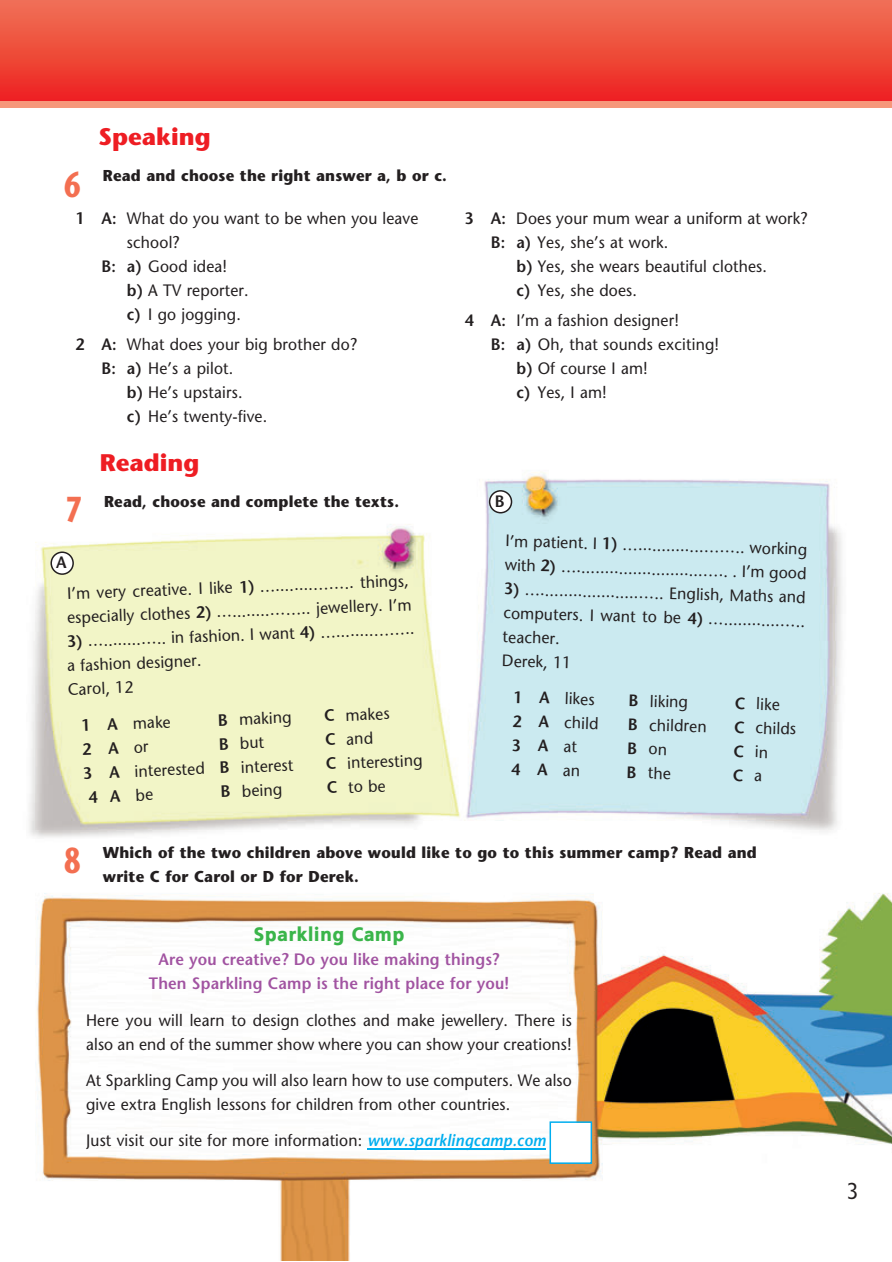
<style>
.page{position:relative;width:892px;height:1262px;background:#fff}
.page>*{position:absolute;margin:0;border:0;box-sizing:border-box;transform-origin:0 0}
.t1{font:700 36px "Stone Sans Std";color:#f36f51;scale:.7 1}
.t2{font:700 24px "Stone Sans Std";color:#ee1d23}
.t3{font:24px "Hypatia Sans Pro";color:#231f20}
.t4{font:900 19.5px "PF Catalog";letter-spacing:.01em;color:#3ab54a;scale:.95 1}
.t5{font:500 16.5px/24.2px "Stone Sans Std";letter-spacing:.01em;color:#231f20;scale:.95 1}
.t6{font:600 16.5px/24px "Stone Sans Std";letter-spacing:.01em;color:#a153a1;text-align:center;scale:.95 1}
.t7{font:600 16.5px "Stone Sans Std";color:#231f20;scale:.95 1}
.t8{font:700 15.75px/24px "Stone Sans Std";letter-spacing:.015em;color:#231f20;scale:.95 1}
.s1{font-weight:600}
.s2{font-weight:500}
.s3{font-weight:600;font-style:italic;color:#00aeef}
</style>
<div class="page">
<img style="left:29px;top:471px;width:862px;height:789px">
<div style="left:0;top:37px;width:891px;height:70px;background:#f6977a"></div>
<div style="left:0;top:0;width:891px;height:101px;background:linear-gradient(to bottom,#f07456,#ed2220)"></div>
<svg style="left:50px;top:551px;width:24px;height:24px"></svg>
<svg style="left:488px;top:490px;width:24px;height:23px"></svg>
<hr style="left:367px;top:1147px;width:41px;height:2px;background:#00aeef">
<hr style="left:408px;top:1147px;width:138px;height:2px;background:#00aeef">
<div style="left:551px;top:1123px;width:39px;height:39px;background:#fff"></div>
<div style="left:549px;top:1121px;width:43px;height:43px;border:2px solid #00aeef"></div>
<svg style="left:628px;top:742px;width:37px;height:13px"></svg>
<svg style="left:734px;top:745px;width:32px;height:13px"></svg>
<svg style="left:733px;top:769px;width:28px;height:13px"></svg>
<h2 class="t2" style="left:99px;top:128px;width:113px">Speaking</h2>
<h1 class="t1" style="left:65px;top:170px;width:24px">6</h1>
<p class="t8" style="left:103px;top:165px;width:363px">Read and choose the right answer a, b or c.</p>
<p class="t5" style="left:75px;top:208px;width:362px"><span class="s1">1 A:</span> What do you want to be when you leave</p>
<p class="t5" style="left:127px;top:232px;width:57px">school?</p>
<p class="t5" style="left:101px;top:256px;width:134px"><span class="s1">B: a)</span> Good idea!</p>
<p class="t5" style="left:127px;top:280px;width:130px"><span class="s1">b)</span> A TV reporter.</p>
<p class="t5" style="left:127px;top:304px;width:121px"><span class="s1">c)</span> I go jogging.</p>
<p class="t5" style="left:75px;top:334px;width:298px"><span class="s1">2 A:</span> What does your big brother do?</p>
<p class="t5" style="left:101px;top:358px;width:140px"><span class="s1">B: a)</span> He’s a pilot.</p>
<p class="t5" style="left:127px;top:382px;width:123px"><span class="s1">b)</span> He’s upstairs.</p>
<p class="t5" style="left:127px;top:406px;width:149px"><span class="s1">c)</span> He’s twenty-five.</p>
<h2 class="t2" style="left:100px;top:453px;width:101px">Reading</h2>
<h1 class="t1" style="left:66px;top:496px;width:24px">7</h1>
<p class="t8" style="left:104px;top:491px;width:312px">Read, choose and complete the texts.</p>
<p class="t7" style="left:56px;top:556px;width:13px">A</p>
<p class="t5" style="left:66px;top:583px;width:364px;rotate:-2deg">I’m very creative. I like <span class="s1">1)</span> …........…….. things, especially clothes <span class="s1">2)</span> …........…….. jewellery. I’m</p>
<p class="t5" style="left:66px;top:630px;width:368px;rotate:-2deg"><span class="s1">3)</span> …........….. in fashion. I want <span class="s1">4)</span> …........…….. a fashion designer.<br>Carol, 12</p>
<p class="t5" style="left:81px;top:714px;width:96px;rotate:-2deg"><span class="s1">1 A</span> make</p>
<p class="t5" style="left:217px;top:709px;width:79px;rotate:-2deg"><span class="s1">B</span> making</p>
<p class="t5" style="left:324px;top:705px;width:70px;rotate:-2deg"><span class="s1">C</span> makes</p>
<p class="t7" style="left:82px;top:742px;width:71px;rotate:-2deg">2 A <span class="s2">or</span></p>
<p class="t5" style="left:218px;top:733px;width:49px;rotate:-2deg"><span class="s1">B</span> but</p>
<p class="t5" style="left:325px;top:729px;width:52px;rotate:-2deg"><span class="s1">C</span> and</p>
<p class="t5" style="left:83px;top:762px;width:223px;rotate:-2deg"><span class="s1">3 A</span> interested <span class="s1">B</span> interest</p>
<p class="t5" style="left:325px;top:753px;width:103px;rotate:-2deg"><span class="s1">C</span> interesting</p>
<p class="t7" style="left:88px;top:790px;width:69px;rotate:-2deg">4 A <span class="s2">be</span></p>
<p class="t5" style="left:220px;top:781px;width:66px;rotate:-2deg"><span class="s1">B</span> being</p>
<p class="t5" style="left:326px;top:777px;width:63px;rotate:-2deg"><span class="s1">C</span> to be</p>
<p class="t5" style="left:464px;top:208px;width:362px"><span class="s1">3 A:</span> Does your mum wear a uniform at work?</p>
<p class="t5" style="left:490px;top:232px;width:188px"><span class="s1">B: a)</span> Yes, she’s at work.</p>
<p class="t5" style="left:516px;top:256px;width:265px"><span class="s1">b)</span> Yes, she wears beautiful clothes.</p>
<p class="t5" style="left:516px;top:280px;width:128px"><span class="s1">c)</span> Yes, she does.</p>
<p class="t5" style="left:464px;top:310px;width:227px"><span class="s1">4 A:</span> I’m a fashion designer!</p>
<p class="t5" style="left:490px;top:334px;width:242px"><span class="s1">B: a)</span> Oh, that sounds exciting!</p>
<p class="t5" style="left:516px;top:358px;width:140px"><span class="s1">b)</span> Of course I am!</p>
<p class="t5" style="left:516px;top:382px;width:97px"><span class="s1">c)</span> Yes, I am!</p>
<p class="t7" style="left:494px;top:494px;width:12px">B</p>
<p class="t5" style="left:506px;top:529px;width:319px;rotate:2deg">I’m patient. I <span class="s1">1)</span> …..............…….. working with <span class="s1">2)</span> …...........................….. . I’m good</p>
<p class="t5" style="left:504px;top:577px;width:319px;rotate:2deg"><span class="s1">3)</span> ….....................….. English, Maths and computers. I want to be <span class="s1">4)</span> …............….. teacher.<br>Derek, 11</p>
<p class="t5" style="left:513px;top:686px;width:87px;rotate:2deg"><span class="s1">1 A</span> likes</p>
<p class="t5" style="left:629px;top:689px;width:64px;rotate:2deg"><span class="s1">B</span> liking</p>
<p class="t5" style="left:735px;top:692px;width:49px;rotate:2deg"><span class="s1">C</span> like</p>
<p class="t5" style="left:513px;top:710px;width:92px;rotate:2deg"><span class="s1">2 A</span> child</p>
<p class="t5" style="left:628px;top:713px;width:84px;rotate:2deg"><span class="s1">B</span> children</p>
<p class="t5" style="left:734px;top:716px;width:66px;rotate:2deg"><span class="s1">C</span> childs</p>
<p class="t7" style="left:512px;top:738px;width:70px;rotate:2deg">3 A <span class="s2">at</span></p>
<p class="t7" style="left:511px;top:762px;width:74px;rotate:2deg">4 A <span class="s2">an</span></p>
<p class="t5" style="left:627px;top:761px;width:48px;rotate:2deg"><span class="s1">B</span> the</p>
<h1 class="t1" style="left:65px;top:846px;width:24px">8</h1>
<p class="t8" style="left:103px;top:842px;width:689px">Which of the two children above would like to go to this summer camp? Read and write C for Carol or D for Derek.</p>
<p class="t4" style="left:253px;top:923px;width:160px">Sparkling Camp</p>
<p class="t6" style="left:149px;top:949px;width:380px">Are you creative? Do you like making things?<br>Then Sparkling Camp is the right place for you!</p>
<p class="t5" style="left:86px;top:1009px;width:512px">Here you will learn to design clothes and make jewellery. There is also an end of the summer show where you can show your creations!</p>
<p class="t5" style="left:86px;top:1069px;width:512px">At Sparkling Camp you will also learn how to use computers. We also give extra English lessons for children from other countries.</p>
<p class="t5" style="left:86px;top:1129px;width:485px">Just visit our site for more information: <span class="s3">www.sparklingcamp.com</span></p>
<h2 class="t3" style="left:846px;top:1176px;width:14px">3</h2>
</div>
